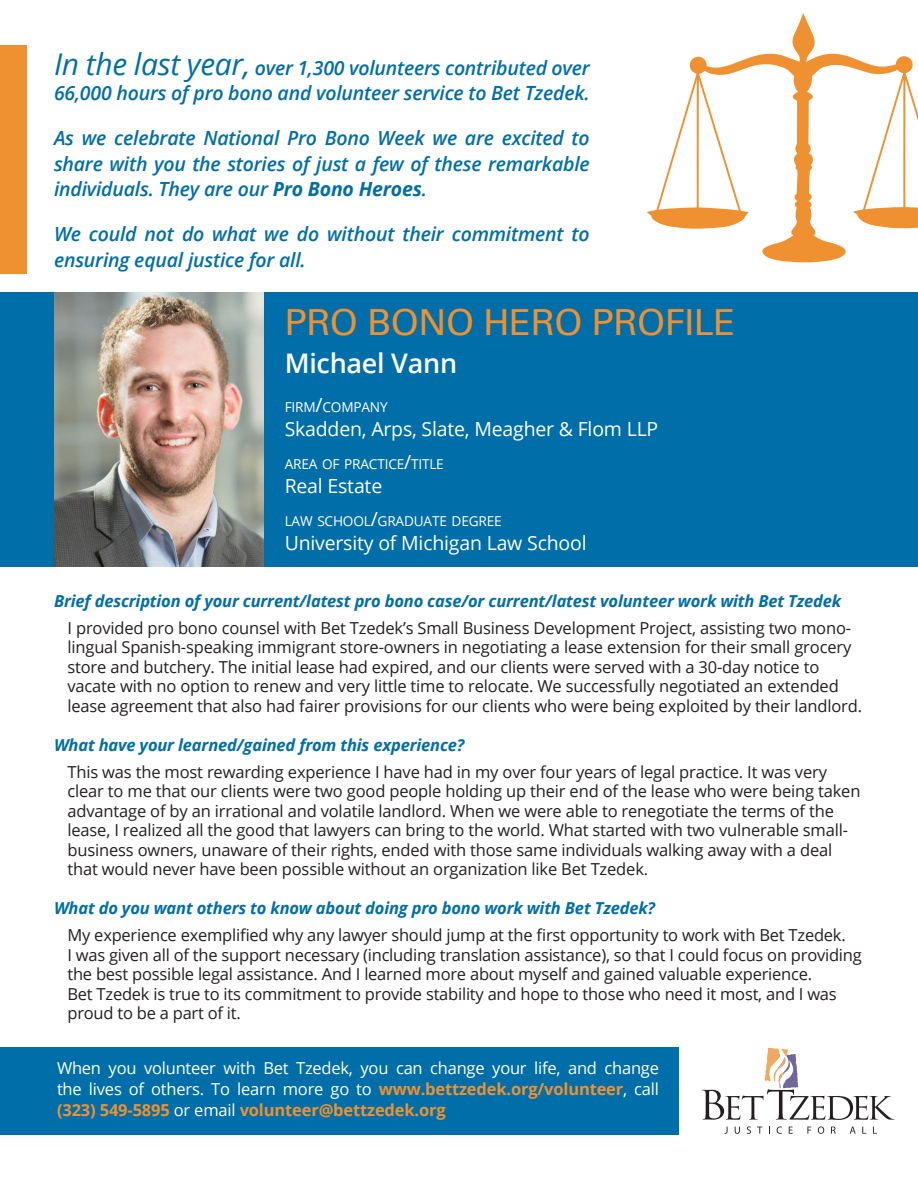
<style>
.page{position:relative;width:918px;height:1188px;background:#fff}
.page>*{position:absolute;margin:0;border:0;box-sizing:border-box;transform-origin:0 0}
.t1{font:36px "Univers";letter-spacing:-.01em;color:#ef9130}
.t2{font:600 27px "Open Sans";letter-spacing:-.01em;color:#fff}
.t3{font:italic 600 19.5px/25.5px "Open Sans";letter-spacing:-.01em;color:#006ea8}
.t4{font:19.5px "Open Sans";letter-spacing:-.01em;color:#fff}
.t5{font:16.5px/19.5px "Open Sans";letter-spacing:-.01em;color:#231f20}
.t6{font:italic 700 16.5px "Open Sans";letter-spacing:-.01em;color:#006ea8}
.t7{font:16.5px/21px "Open Sans";letter-spacing:-.01em;color:#fff;text-align:justify}
.t8{font:13.65px "Open Sans";letter-spacing:-.015em;color:#fff}
.s1{font-weight:400;font-size:30px}
.s2{font-weight:700}
.s3{font-size:19.5px}
.s4{font-weight:700;color:#ef9130}
</style>
<div class="page">
<svg style="left:647px;top:13px;width:271px;height:249px"></svg>
<div style="left:0;top:292px;width:918px;height:275px;background:#006ea8"></div>
<img style="left:54px;top:292px;width:209px;height:275px">
<svg style="left:724px;top:1127px;width:4px;height:7px"></svg>
<svg style="left:735px;top:1127px;width:5px;height:7px"></svg>
<svg style="left:747px;top:1127px;width:4px;height:7px"></svg>
<svg style="left:757px;top:1127px;width:5px;height:7px"></svg>
<svg style="left:777px;top:1127px;width:5px;height:7px"></svg>
<svg style="left:789px;top:1127px;width:4px;height:7px"></svg>
<svg style="left:807px;top:1127px;width:4px;height:7px"></svg>
<svg style="left:818px;top:1126px;width:6px;height:8px"></svg>
<svg style="left:831px;top:1127px;width:5px;height:7px"></svg>
<svg style="left:850px;top:1127px;width:6px;height:7px"></svg>
<svg style="left:862px;top:1127px;width:4px;height:7px"></svg>
<svg style="left:873px;top:1127px;width:4px;height:7px"></svg>
<svg style="left:702px;top:1048px;width:193px;height:72px"></svg>
<div style="left:0;top:45px;width:27px;height:228px;background:#ef9130"></div>
<div style="left:0;top:1047px;width:678px;height:88px;background:#006ea8"></div>
<p class="t3" style="left:54px;top:54px;width:537px"><span class="s1">In the last year,</span> over 1,300 volunteers contributed over<br>66,000 hours of pro bono and volunteer service to Bet Tzedek.</p>
<p class="t3" style="left:54px;top:125px;width:537px;text-align:justify">As we celebrate National Pro Bono Week we are excited to share with you the stories of just a few of these remarkable individuals. They are our <span class="s2">Pro Bono Heroes</span>.</p>
<p class="t3" style="left:54px;top:221px;width:537px">We could not do what we do without their commitment to ensuring equal justice for all.</p>
<p class="t1" style="left:285px;top:300px;width:452px">PRO BONO HERO PROFILE</p>
<p class="t2" style="left:285px;top:345px;width:174px">Michael Vann</p>
<p class="t8" style="left:285px;top:398px;width:104px">FIRM<span class="s3">/</span>COMPANY</p>
<p class="t4" style="left:285px;top:416px;width:375px">Skadden, Arps, Slate, Meagher &amp; Flom LLP</p>
<p class="t8" style="left:285px;top:455px;width:161px">AREA OF PRACTICE<span class="s3">/</span>TITLE</p>
<p class="t4" style="left:285px;top:473px;width:99px">Real Estate</p>
<p class="t8" style="left:285px;top:512px;width:219px">LAW SCHOOL<span class="s3">/</span>GRADUATE DEGREE</p>
<p class="t4" style="left:285px;top:530px;width:303px">University of Michigan Law School</p>
<p class="t6" style="left:54px;top:589px;width:789px">Brief description of your current/latest pro bono case/or current/latest volunteer work with Bet Tzedek</p>
<p class="t5" style="left:68px;top:618px;width:796px">I provided pro bono counsel with Bet Tzedek’s Small Business Development Project, assisting two mono&shy;lingual Spanish-speaking immigrant store-owners in negotiating a lease extension for their small grocery store and butchery. The initial lease had expired, and our clients were served with a 30-day notice to vacate with no option to renew and very little time to relocate. We successfully negotiated an extended lease agreement that also had fairer provisions for our clients who were being exploited by their landlord.</p>
<p class="t6" style="left:54px;top:733px;width:412px">What have your learned/gained from this experience?</p>
<p class="t5" style="left:68px;top:762px;width:795px">This was the most rewarding experience I have had in my over four years of legal practice. It was very clear to me that our clients were two good people holding up their end of the lease who were being taken advantage of by an irrational and volatile landlord. When we were able to renegotiate the terms of the lease, I realized all the good that lawyers can bring to the world. What started with two vulnerable small&shy;business owners, unaware of their rights, ended with those same individuals walking away with a deal that would never have been possible without an organization like Bet Tzedek.</p>
<p class="t6" style="left:54px;top:897px;width:603px">What do you want others to know about doing pro bono work with Bet Tzedek?</p>
<p class="t5" style="left:68px;top:925px;width:796px">My experience exemplified why any lawyer should jump at the first opportunity to work with Bet Tzedek.<br>I was given all of the support necessary (including translation assistance), so that I could focus on providing the best possible legal assistance. And I learned more about myself and gained valuable experience.<br>Bet Tzedek is true to its commitment to provide stability and hope to those who need it most, and I was proud to be a part of it.</p>
<p class="t7" style="left:57px;top:1057px;width:604px">When you volunteer with Bet Tzedek, you can change your life, and change the lives of others. To learn more go to <span class="s4">www.bettzedek.org/volunteer</span>, call <span class="s4">(323) 549-5895</span> or email <span class="s4">volunteer@bettzedek.org</span></p>
</div>
